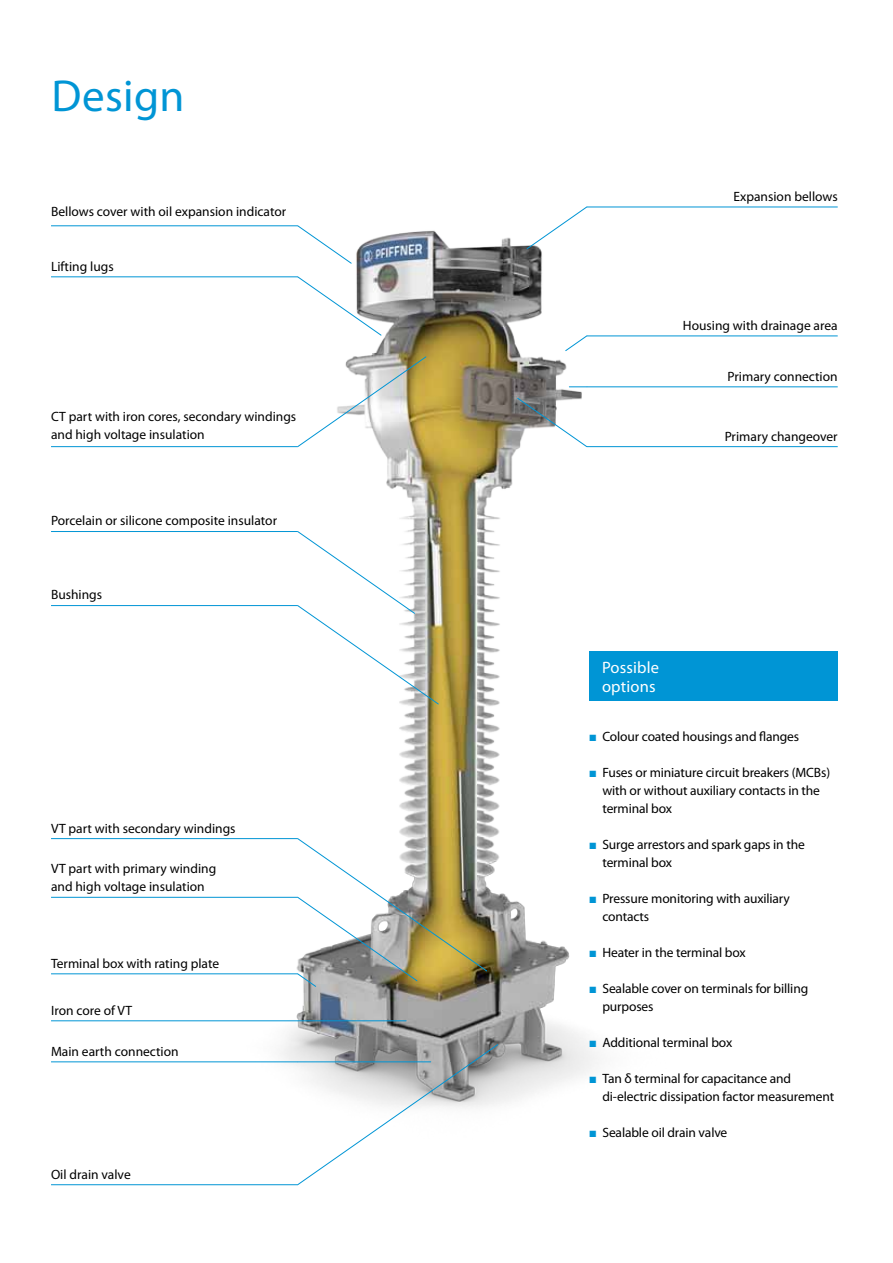
<style>
.page{position:relative;width:893px;height:1263px;background:#fff}
.page>*{position:absolute;margin:0;border:0;box-sizing:border-box;transform-origin:0 0}
.t1{font:45px "Myriad Pro";letter-spacing:.01em;color:#0095d5}
.t2{font:16.5px/18.8px "Myriad Pro";letter-spacing:.01em;color:#fff}
.t3{font:13.5px/18px "Myriad Pro";letter-spacing:-.005em;color:#000}
.s1{color:#0095d5}
</style>
<div class="page">
<img style="left:203px;top:226px;width:483px;height:878px">
<hr style="left:51px;top:225px;width:247px;height:1px;background:#0095d5">
<svg style="left:297px;top:225px;width:55px;height:39px"></svg>
<hr style="left:51px;top:276px;width:247px;height:1px;background:#0095d5">
<svg style="left:297px;top:276px;width:85px;height:60px"></svg>
<hr style="left:587px;top:207px;width:251px;height:1px;background:#0095d5">
<svg style="left:526px;top:206px;width:62px;height:44px"></svg>
<hr style="left:587px;top:336px;width:251px;height:1px;background:#0095d5">
<svg style="left:565px;top:335px;width:23px;height:17px"></svg>
<hr style="left:587px;top:446px;width:251px;height:1px;background:#0095d5">
<svg style="left:517px;top:397px;width:71px;height:51px"></svg>
<hr style="left:587px;top:386px;width:251px;height:1px;background:#0095d5">
<svg style="left:569px;top:386px;width:18px;height:1px"></svg>
<hr style="left:51px;top:446px;width:247px;height:1px;background:#0095d5">
<svg style="left:297px;top:356px;width:130px;height:92px"></svg>
<hr style="left:51px;top:531px;width:247px;height:1px;background:#0095d5">
<hr style="left:51px;top:605px;width:247px;height:1px;background:#0095d5">
<svg style="left:297px;top:530px;width:142px;height:175px"></svg>
<hr style="left:51px;top:838px;width:247px;height:1px;background:#0095d5">
<hr style="left:51px;top:897px;width:247px;height:1px;background:#0095d5">
<hr style="left:51px;top:973px;width:247px;height:1px;background:#0095d5">
<svg style="left:297px;top:837px;width:191px;height:150px"></svg>
<hr style="left:51px;top:1184px;width:247px;height:1px;background:#0095d5">
<svg style="left:297px;top:1043px;width:202px;height:143px"></svg>
<hr style="left:51px;top:1061px;width:247px;height:1px;background:#0095d5">
<hr style="left:298px;top:1061px;width:133px;height:1px;background:#0095d5">
<hr style="left:51px;top:1020px;width:247px;height:1px;background:#0095d5">
<hr style="left:298px;top:1020px;width:108px;height:1px;background:#0095d5">
<div style="left:589px;top:651px;width:248px;height:50px;background:#0095d5"></div>
<h1 class="t1" style="left:51px;top:68px;width:135px">Design</h1>
<p class="t3" style="left:51px;top:203px;width:237px">Bellows cover with oil expansion indicator</p>
<p class="t3" style="left:51px;top:257px;width:64px">Lifting lugs</p>
<p class="t3" style="left:51px;top:407px;width:247px">CT part with iron cores, secondary windings and high voltage insulation</p>
<p class="t3" style="left:51px;top:511px;width:228px">Porcelain or silicone composite insulator</p>
<p class="t3" style="left:51px;top:585px;width:53px">Bushings</p>
<p class="t3" style="left:51px;top:819px;width:186px">VT part with secondary windings</p>
<p class="t3" style="left:51px;top:859px;width:167px">VT part with primary winding and high voltage insulation</p>
<p class="t3" style="left:51px;top:954px;width:170px">Terminal box with rating plate</p>
<p class="t3" style="left:51px;top:1001px;width:83px">Iron core of VT</p>
<p class="t3" style="left:51px;top:1042px;width:129px">Main earth connection</p>
<p class="t3" style="left:51px;top:1165px;width:81px">Oil drain valve</p>
<p class="t3" style="left:733px;top:187px;width:106px">Expansion bellows</p>
<p class="t3" style="left:683px;top:316px;width:156px">Housing with drainage area</p>
<p class="t3" style="left:727px;top:367px;width:112px">Primary connection</p>
<p class="t3" style="left:725px;top:427px;width:115px">Primary changeover</p>
<p class="t2" style="left:602px;top:658px;width:59px">Possible options</p>
<p class="t3" style="left:590px;top:728px;width:211px"><span class="s1">■</span> Colour coated housings and flanges</p>
<p class="t3" style="left:602px;top:764px;width:229px;text-indent:-13px"><span class="s1">■</span> Fuses or miniature circuit breakers (MCBs) with or without auxiliary contacts in the terminal box</p>
<p class="t3" style="left:602px;top:836px;width:204px;text-indent:-13px"><span class="s1">■</span> Surge arrestors and spark gaps in the terminal box</p>
<p class="t3" style="left:602px;top:890px;width:189px;text-indent:-13px"><span class="s1">■</span> Pressure monitoring with auxiliary contacts</p>
<p class="t3" style="left:590px;top:944px;width:158px"><span class="s1">■</span> Heater in the terminal box</p>
<p class="t3" style="left:602px;top:980px;width:207px;text-indent:-13px"><span class="s1">■</span> Sealable cover on terminals for billing purposes</p>
<p class="t3" style="left:590px;top:1034px;width:144px"><span class="s1">■</span> Additional terminal box</p>
<p class="t3" style="left:602px;top:1070px;width:233px;text-indent:-13px"><span class="s1">■</span> Tan δ terminal for capacitance and di-electric dissipation factor measurement</p>
<p class="t3" style="left:590px;top:1124px;width:139px"><span class="s1">■</span> Sealable oil drain valve</p>
</div>
